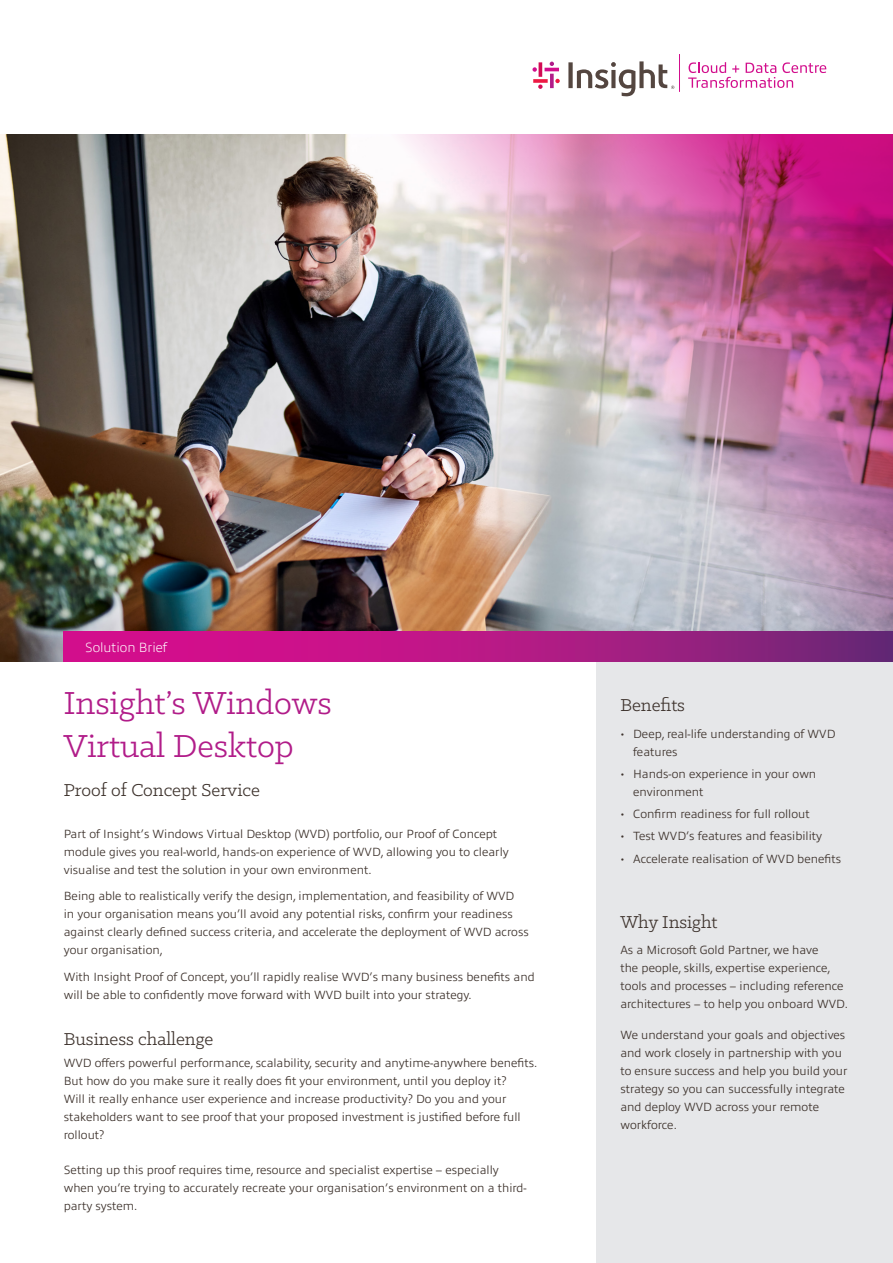
<style>
.page{position:relative;width:893px;height:1263px;background:#fff}
.page>*{position:absolute;margin:0;border:0;box-sizing:border-box;transform-origin:0 0}
.t1{font:36px "Klinic Slab";color:#b11c89}
.sub_header{font:19.5px "Klinic Slab";color:#3d322c}
.Intro_copy{font:200 13.5px "Allumi Pro";color:#fff}
.body_copy{font:300 12px/18px "Allumi Pro";color:#3d322c}
.bullets{font:300 12px/18px "Allumi Pro";color:#3d322c}
.s1{font-family:"Klinic Slab"}
</style>
<div class="page">
<div style="left:597px;top:661px;width:296px;height:602px;background:#e6e7e9"></div>
<hr style="left:679px;top:54px;width:1px;height:38px;background:#d20e8c">
<svg style="left:550px;top:62px;width:4px;height:4px"></svg>
<svg style="left:550px;top:74px;width:4px;height:14px"></svg>
<svg style="left:538px;top:84px;width:5px;height:5px"></svg>
<hr style="left:539px;top:62px;width:3px;height:15px;background:#d20c54">
<svg style="left:532px;top:67px;width:5px;height:5px"></svg>
<hr style="left:545px;top:68px;width:14px;height:3px;background:#d20e8c">
<svg style="left:555px;top:79px;width:5px;height:4px"></svg>
<svg style="left:533px;top:79px;width:15px;height:4px"></svg>
<svg style="left:568px;top:61px;width:106px;height:35px"></svg>
<svg style="left:688px;top:62px;width:138px;height:26px"></svg>
<img style="left:0;top:134px;width:893px;height:527px">
<svg style="left:64px;top:631px;width:829px;height:30px;background:#af1984"></svg>
<p class="Intro_copy" style="left:85px;top:637px;width:84px">Solution Brief</p>
<p class="t1" style="left:64px;top:680px;width:270px">Insight’s Windows</p>
<p class="t1" style="left:64px;top:723px;width:232px">Virtual Desktop</p>
<p class="sub_header" style="left:64px;top:777px;width:198px">Proof of Concept Service</p>
<p class="body_copy" style="left:64px;top:824px;width:447px">Part of Insight’s Windows Virtual Desktop (WVD) portfolio, our Proof of Concept module gives you real-world, hands-on experience of WVD, allowing you to clearly visualise and test the solution in your own environment.</p>
<p class="body_copy" style="left:64px;top:886px;width:467px">Being able to realistically verify the design, implementation, and feasibility of WVD<br>in your organisation means you’ll avoid any potential risks, confirm your readiness against clearly defined success criteria, and accelerate the deployment of WVD across your organisation,</p>
<p class="body_copy" style="left:64px;top:967px;width:472px">With Insight Proof of Concept, you’ll rapidly realise WVD’s many business benefits and will be able to confidently move forward with WVD built into your strategy.</p>
<p class="sub_header" style="left:64px;top:1026px;width:151px">Business challenge</p>
<p class="body_copy" style="left:64px;top:1053px;width:475px">WVD offers powerful performance, scalability, security and anytime-anywhere benefits.<br>But how do you make sure it really does fit your environment, until you deploy it?<br>Will it really enhance user experience and increase productivity? Do you and your stakeholders want to see proof that your proposed investment is justified before full rollout?</p>
<p class="body_copy" style="left:64px;top:1160px;width:464px">Setting up this proof requires time, resource and specialist expertise – especially when you’re trying to accurately recreate your organisation’s environment on a third&shy;party system.</p>
<p class="sub_header" style="left:620px;top:693px;width:66px">Benefits</p>
<p class="body_copy" style="left:633px;top:724px;width:204px;text-indent:-13px"><span class="s1">•</span> Deep, real-life understanding of WVD features</p>
<p class="body_copy" style="left:633px;top:764px;width:185px;text-indent:-13px"><span class="s1">•</span> Hands-on experience in your own environment</p>
<p class="body_copy" style="left:620px;top:804px;width:191px"><span class="s1">•</span> Confirm readiness for full rollout</p>
<p class="body_copy" style="left:620px;top:826px;width:203px"><span class="s1">•</span> Test WVD’s features and feasibility</p>
<p class="body_copy" style="left:620px;top:849px;width:222px"><span class="s1">•</span> Accelerate realisation of WVD benefits</p>
<p class="sub_header" style="left:620px;top:909px;width:99px">Why Insight</p>
<p class="bullets" style="left:620px;top:940px;width:229px">As a Microsoft Gold Partner, we have<br>the people, skills, expertise experience, tools and processes – including reference architectures – to help you onboard WVD.</p>
<p class="bullets" style="left:620px;top:1025px;width:229px">We understand your goals and objectives and work closely in partnership with you to ensure success and help you build your strategy so you can successfully integrate and deploy WVD across your remote workforce.</p>
</div>
